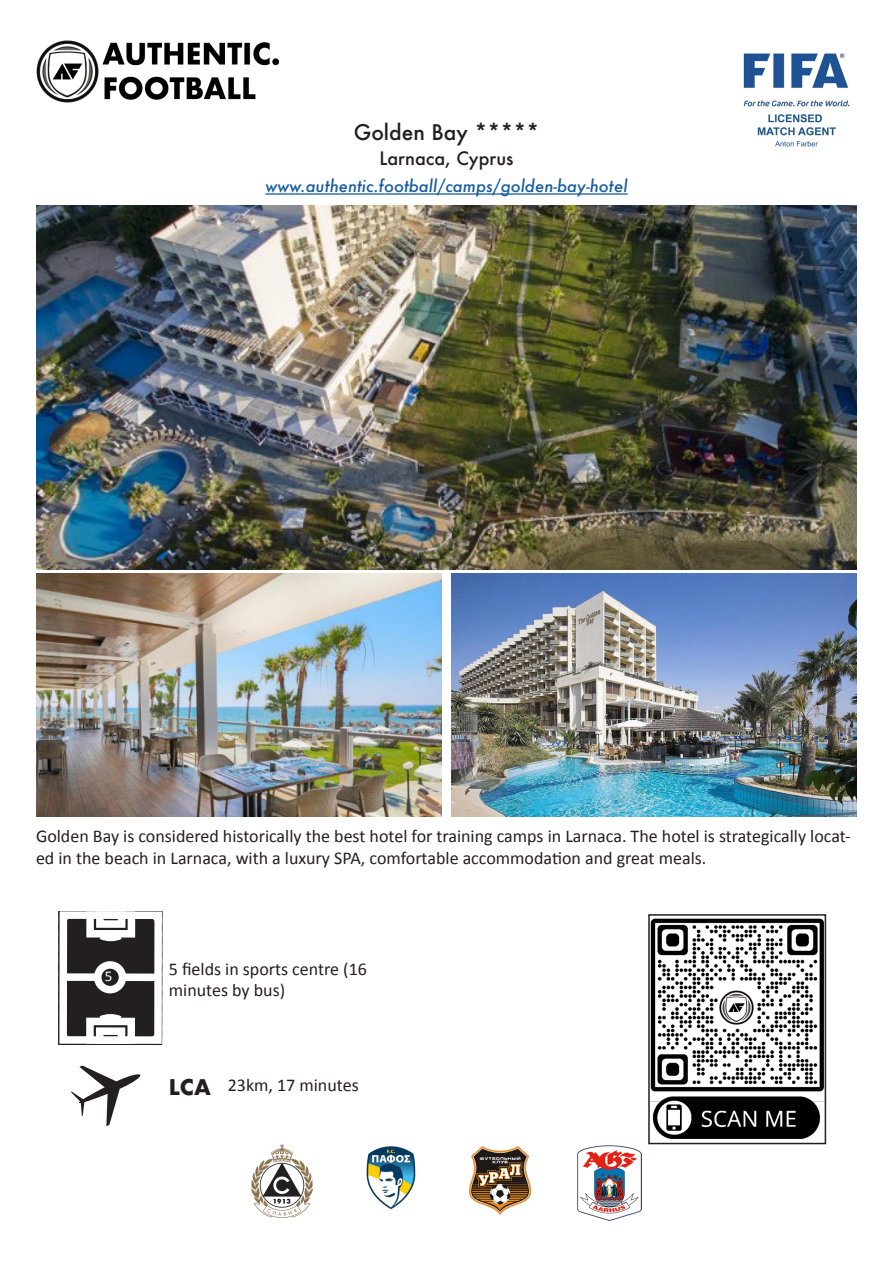
<style>
.page{position:relative;width:893px;height:1263px;background:#fff}
.page>*{position:absolute;margin:0;border:0;box-sizing:border-box;transform-origin:0 0}
.t1{font:500 21px "Futura";color:#231f20}
.t2{font:700 21px "Futura";color:#231f20}
.t3{font:18px/21.6px "Calibri";color:#231f20}
.t4{font:500 18px "Futura";color:#231f20}
.t5{font:italic 500 16.5px "Futura";color:#175d9e}
.t6{font:15px "Calibri";color:#fff}
</style>
<div class="page">
<img style="left:36px;top:40px;width:243px;height:63px">
<img style="left:743px;top:53px;width:107px;height:94px">
<hr style="left:265px;top:193px;width:363px;height:2px;background:#175d9e">
<img style="left:36px;top:205px;width:821px;height:365px">
<img style="left:36px;top:574px;width:405px;height:243px">
<img style="left:452px;top:574px;width:405px;height:243px">
<svg style="left:72px;top:1066px;width:69px;height:60px"></svg>
<svg style="left:58px;top:911px;width:105px;height:134px"></svg>
<img style="left:651px;top:918px;width:172px;height:220px">
<div style="left:648px;top:914px;width:178px;height:230px;border:2px solid #231f20"></div>
<img style="left:366px;top:1146px;width:50px;height:63px">
<img style="left:251px;top:1144px;width:62px;height:73px">
<img style="left:578px;top:1146px;width:63px;height:74px">
<img style="left:470px;top:1147px;width:61px;height:68px">
<p class="t1" style="left:354px;top:117px;width:187px">Golden Bay *****</p>
<p class="t4" style="left:379px;top:146px;width:136px">Larnaca, Cyprus</p>
<p class="t5" style="left:265px;top:175px;width:364px">www.authentic.football/camps/golden-bay-hotel</p>
<p class="t3" style="left:36px;top:825px;width:816px">Golden Bay is considered historically the best hotel for training camps in Larnaca. The hotel is strategically locat&shy;ed in the beach in Larnaca, with a luxury SPA, comfortable accommodation and great meals.</p>
<p class="t6" style="left:105px;top:966px;width:9px">5</p>
<p class="t3" style="left:169px;top:957px;width:200px">5 fields in sports centre (16 minutes by bus)</p>
<p class="t2" style="left:169px;top:1072px;width:44px">LCA</p>
<p class="t3" style="left:228px;top:1074px;width:132px">23km, 17 minutes</p>
</div>
